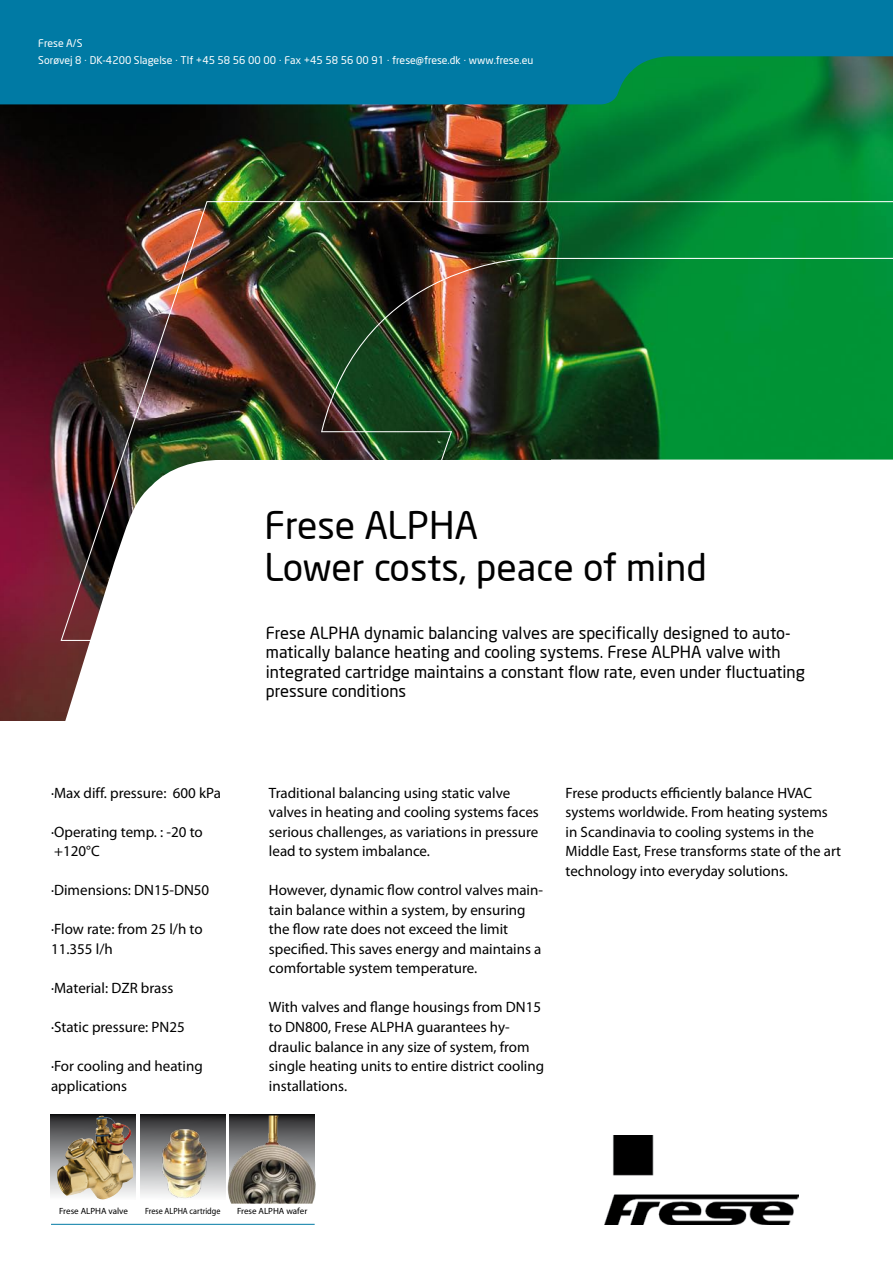
<style>
.page{position:relative;width:893px;height:1263px;background:#fff}
.page>*{position:absolute;margin:0;border:0;box-sizing:border-box;transform-origin:0 0}
.t1{font:37.5px/42px "Neo Sans";color:#000}
.t2{font:16.5px/19.5px "Neo Sans";color:#000}
.t3{font:15px/19.5px "Myriad Pro";color:#000}
.t4{font:10.5px/16.5px "Neo Sans";color:#fff}
.t5{font:9px "Myriad";color:#000}
.t6{font:9px "Myriad";color:#000;scale:.9 1}
.s1{font-family:"Arial"}
</style>
<div class="page">
<img style="left:0;top:104px;width:893px;height:617px">
<img style="left:61px;top:201px;width:832px;height:259px">
<svg style="left:0;top:0;width:893px;height:104px;background:#027b95"></svg>
<hr style="left:51px;top:1224px;width:264px;height:1px;background:#007aa4">
<img style="left:605px;top:1136px;width:193px;height:88px">
<svg style="left:21px;top:460px;width:531px;height:261px"></svg>
<svg style="left:552px;top:460px;width:341px;height:261px"></svg>
<div style="left:51px;top:1115px;width:85px;height:85px;background:linear-gradient(to bottom,#303033,#fff)"></div>
<svg style="left:140px;top:1115px;width:85px;height:81px;background:#848586"></svg>
<img style="left:57px;top:1116px;width:77px;height:83px">
<img style="left:228px;top:1115px;width:88px;height:88px">
<img style="left:151px;top:1120px;width:61px;height:79px">
<p class="t4" style="left:38px;top:35px;width:497px">Frese A/S<br>Sorøvej 8 <span class="s1">·</span> DK-4200 Slagelse <span class="s1">·</span> Tlf +45 58 56 00 00 <span class="s1">·</span> Fax +45 58 56 00 91 <span class="s1">·</span> frese@frese.dk <span class="s1">·</span> www.frese.eu</p>
<p class="t3" style="left:51px;top:783px;width:171px">·Max diff. pressure: 600 kPa</p>
<p class="t3" style="left:51px;top:822px;width:153px">·Operating temp. : -20 to +120°C</p>
<p class="t3" style="left:51px;top:880px;width:160px">·Dimensions: DN15-DN50</p>
<p class="t3" style="left:51px;top:919px;width:153px">·Flow rate: from 25 l/h to<br>11.355 l/h</p>
<p class="t3" style="left:51px;top:978px;width:124px">·Material: DZR brass</p>
<p class="t3" style="left:51px;top:1017px;width:135px">·Static pressure: PN25</p>
<p class="t3" style="left:51px;top:1056px;width:153px">·For cooling and heating applications</p>
<h1 class="t1" style="left:264px;top:503px;width:444px">Frese ALPHA<br>Lower costs, peace of mind</h1>
<p class="t2" style="left:266px;top:623px;width:541px">Frese ALPHA dynamic balancing valves are specifically designed to auto&shy;matically balance heating and cooling systems. Frese ALPHA valve with integrated cartridge maintains a constant flow rate, even under fluctuating pressure conditions</p>
<p class="t3" style="left:269px;top:783px;width:271px">Traditional balancing using static valve valves in heating and cooling systems faces serious challenges, as variations in pressure lead to system imbalance.</p>
<p class="t3" style="left:269px;top:880px;width:276px">However, dynamic flow control valves main&shy;tain balance within a system, by ensuring the flow rate does not exceed the limit specified. This saves energy and maintains a comfortable system temperature.</p>
<p class="t3" style="left:269px;top:997px;width:277px">With valves and flange housings from DN15 to DN800, Frese ALPHA guarantees hy&shy;draulic balance in any size of system, from single heating units to entire district cooling installations.</p>
<p class="t3" style="left:566px;top:783px;width:277px">Frese products efficiently balance HVAC systems worldwide. From heating systems in Scandinavia to cooling systems in the Middle East, Frese transforms state of the art technology into everyday solutions.</p>
<p class="t5" style="left:59px;top:1207px;width:70px">Frese ALPHA valve</p>
<p class="t6" style="left:145px;top:1207px;width:85px">Frese ALPHA cartridge</p>
<p class="t5" style="left:237px;top:1207px;width:72px">Frese ALPHA wafer</p>
</div>
